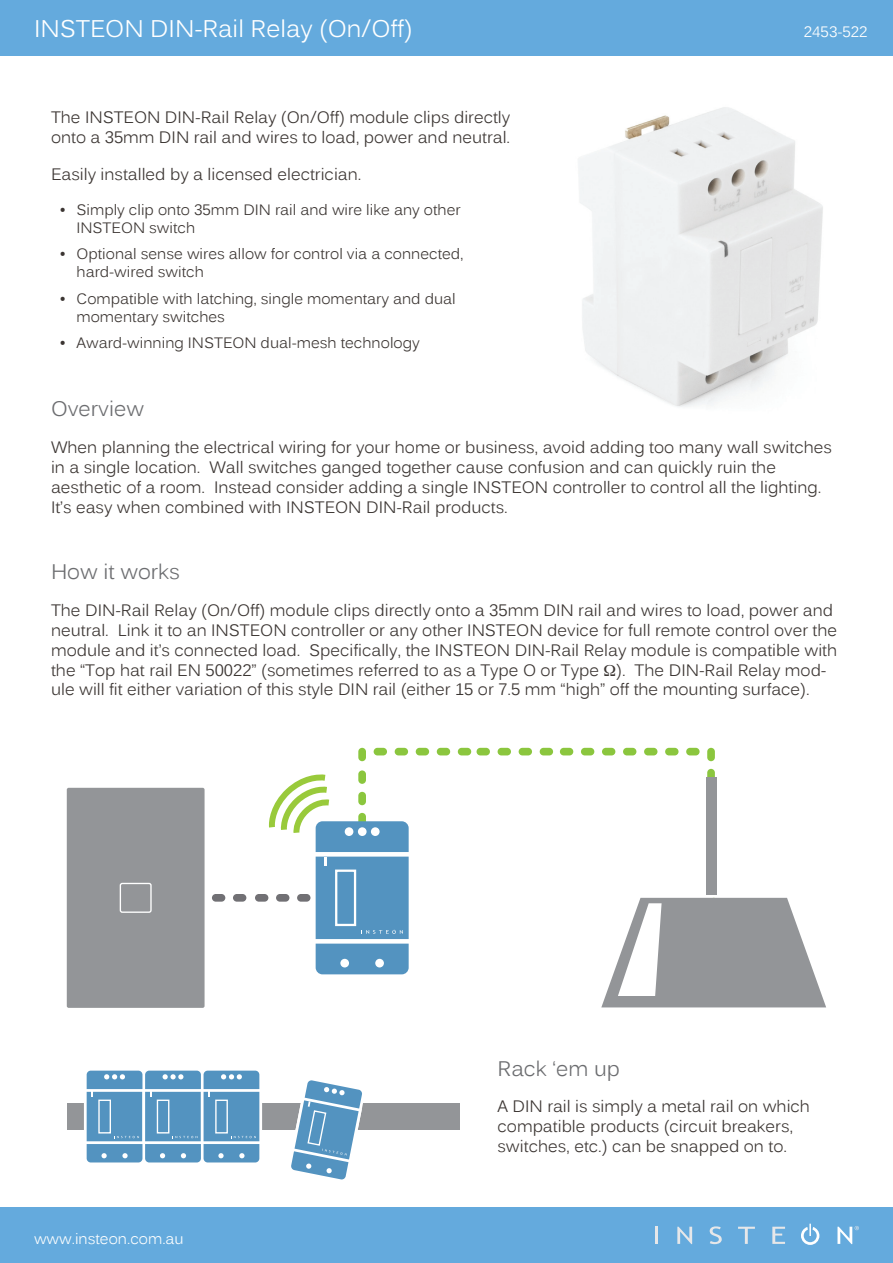
<style>
.page{position:relative;width:893px;height:1263px;background:#fff}
.page>*{position:absolute;margin:0;border:0;box-sizing:border-box;transform-origin:0 0}
.t1{font:24px "Kalinga";color:#fff}
.Body_-_Section_Headi{font:21px "Kalinga";color:#6c6d70}
.Body_Text{font:16.5px/19.8px "Kalinga";color:#3b3532}
.Overview_Text{font:16.5px/19.8px "Kalinga";color:#3b3532}
.Overview_Bullets{font:15px/18px "Kalinga";color:#3b3532}
.Footer_-_Website{font:15px "Kalinga";color:#fff}
.Header_-_Model_Numbe{font:15px "Kalinga";color:#fff}
</style>
<div class="page">
<div style="left:0;top:0;width:893px;height:56px;background:#64aadd"></div>
<div style="left:0;top:1208px;width:893px;height:55px;background:#64aadd"></div>
<hr style="left:655px;top:1227px;width:3px;height:17px;background:#e6e7e9">
<svg style="left:677px;top:1227px;width:15px;height:17px"></svg>
<svg style="left:710px;top:1226px;width:12px;height:18px"></svg>
<svg style="left:738px;top:1227px;width:17px;height:17px"></svg>
<svg style="left:772px;top:1227px;width:13px;height:17px"></svg>
<svg style="left:801px;top:1224px;width:18px;height:21px"></svg>
<svg style="left:837px;top:1226px;width:22px;height:18px"></svg>
<img style="left:578px;top:107px;width:245px;height:300px">
<div style="left:707px;top:769px;width:8px;height:13px;background:#8bc63e;border-radius:4px"></div>
<div style="left:707px;top:748px;width:8px;height:13px;background:#8bc63e;border-radius:4px"></div>
<svg style="left:601px;top:898px;width:225px;height:109px"></svg>
<div style="left:67px;top:788px;width:138px;height:220px;background:#939598;border-radius:2px"></div>
<div style="left:120px;top:883px;width:32px;height:30px;border:1px solid #fff;border-radius:2px"></div>
<div style="left:686px;top:748px;width:14px;height:7px;background:#8bc63e;border-radius:4px"></div>
<div style="left:665px;top:748px;width:13px;height:7px;background:#8bc63e;border-radius:4px"></div>
<div style="left:644px;top:748px;width:13px;height:7px;background:#8bc63e;border-radius:4px"></div>
<div style="left:623px;top:748px;width:13px;height:7px;background:#8bc63e;border-radius:4px"></div>
<div style="left:602px;top:748px;width:13px;height:7px;background:#8bc63e;border-radius:4px"></div>
<div style="left:581px;top:748px;width:13px;height:7px;background:#8bc63e;border-radius:4px"></div>
<div style="left:560px;top:748px;width:13px;height:7px;background:#8bc63e;border-radius:4px"></div>
<div style="left:458px;top:748px;width:13px;height:7px;background:#8bc63e;border-radius:4px"></div>
<div style="left:437px;top:748px;width:13px;height:7px;background:#8bc63e;border-radius:4px"></div>
<div style="left:416px;top:748px;width:13px;height:7px;background:#8bc63e;border-radius:4px"></div>
<div style="left:395px;top:748px;width:13px;height:7px;background:#8bc63e;border-radius:4px"></div>
<div style="left:374px;top:748px;width:13px;height:7px;background:#8bc63e;border-radius:4px"></div>
<div style="left:358px;top:770px;width:8px;height:14px;background:#8bc63e;border-radius:4px"></div>
<div style="left:358px;top:748px;width:8px;height:13px;background:#8bc63e;border-radius:4px"></div>
<svg style="left:268px;top:774px;width:62px;height:65px"></svg>
<div style="left:297px;top:894px;width:13px;height:8px;background:#717074;border-radius:4px"></div>
<div style="left:276px;top:894px;width:13px;height:8px;background:#717074;border-radius:4px"></div>
<div style="left:255px;top:894px;width:13px;height:8px;background:#717074;border-radius:4px"></div>
<div style="left:706px;top:777px;width:10px;height:118px;background:#939598"></div>
<div style="left:358px;top:813px;width:8px;height:13px;background:#8bc63e;border-radius:4px"></div>
<div style="left:358px;top:792px;width:8px;height:13px;background:#8bc63e;border-radius:4px"></div>
<div style="left:233px;top:894px;width:13px;height:8px;background:#717074;border-radius:4px"></div>
<div style="left:212px;top:894px;width:13px;height:8px;background:#717074;border-radius:4px"></div>
<div style="left:540px;top:748px;width:13px;height:7px;background:#8bc63e;border-radius:4px"></div>
<div style="left:519px;top:748px;width:13px;height:7px;background:#8bc63e;border-radius:4px"></div>
<div style="left:498px;top:748px;width:13px;height:7px;background:#8bc63e;border-radius:4px"></div>
<div style="left:477px;top:748px;width:13px;height:7px;background:#8bc63e;border-radius:4px"></div>
<div style="left:316px;top:821px;width:93px;height:153px;background:#5393c0;border-radius:7px"></div>
<div style="left:358px;top:827px;width:9px;height:9px;background:#fff;border-radius:50%"></div>
<div style="left:375px;top:959px;width:9px;height:8px;background:#fff;border-radius:50%"></div>
<div style="left:340px;top:959px;width:9px;height:8px;background:#fff;border-radius:50%"></div>
<div style="left:371px;top:827px;width:9px;height:9px;background:#fff;border-radius:50%"></div>
<div style="left:345px;top:827px;width:8px;height:9px;background:#fff;border-radius:50%"></div>
<svg style="left:315px;top:852px;width:94px;height:92px"></svg>
<div style="left:67px;top:1103px;width:393px;height:27px;background:#939598"></div>
<div style="left:87px;top:1070px;width:55px;height:92px;background:#5393c0;border-radius:4px"></div>
<svg style="left:122px;top:1153px;width:6px;height:5px"></svg>
<svg style="left:101px;top:1153px;width:6px;height:5px"></svg>
<svg style="left:104px;top:1074px;width:21px;height:5px"></svg>
<div style="left:145px;top:1070px;width:56px;height:92px;background:#5393c0;border-radius:4px"></div>
<svg style="left:181px;top:1153px;width:5px;height:5px"></svg>
<svg style="left:160px;top:1153px;width:5px;height:5px"></svg>
<svg style="left:163px;top:1074px;width:20px;height:5px"></svg>
<div style="left:204px;top:1070px;width:55px;height:92px;background:#5393c0;border-radius:4px"></div>
<svg style="left:239px;top:1153px;width:6px;height:5px"></svg>
<svg style="left:218px;top:1153px;width:6px;height:5px"></svg>
<svg style="left:221px;top:1074px;width:21px;height:5px"></svg>
<svg style="left:84px;top:1089px;width:178px;height:55px"></svg>
<svg style="left:291px;top:1080px;width:72px;height:100px"></svg>
<p class="t1" style="left:34px;top:13px;width:380px">INSTEON DIN-Rail Relay (On/Off)</p>
<p class="Header_-_Model_Numbe" style="left:804px;top:22px;width:65px">2453-522</p>
<p class="Overview_Text" style="left:51px;top:109px;width:461px">The INSTEON DIN-Rail Relay (On/Off) module clips directly onto a 35mm DIN rail and wires to load, power and neutral.</p>
<p class="Overview_Text" style="left:51px;top:166px;width:312px">Easily installed by a licensed electrician.</p>
<p class="Overview_Bullets" style="left:77px;top:202px;width:386px;text-indent:-17px">• Simply clip onto 35mm DIN rail and wire like any other<br>INSTEON switch</p>
<p class="Overview_Bullets" style="left:77px;top:247px;width:389px;text-indent:-17px">• Optional sense wires allow for control via a connected, hard-wired switch</p>
<p class="Overview_Bullets" style="left:77px;top:291px;width:381px;text-indent:-17px">• Compatible with latching, single momentary and dual momentary switches</p>
<p class="Overview_Bullets" style="left:60px;top:336px;width:362px">• Award-winning INSTEON dual-mesh technology</p>
<p class="Body_-_Section_Headi" style="left:51px;top:395px;width:94px">Overview</p>
<p class="Body_Text" style="left:51px;top:439px;width:782px">When planning the electrical wiring for your home or business, avoid adding too many wall switches in a single location. Wall switches ganged together cause confusion and can quickly ruin the aesthetic of a room. Instead consider adding a single INSTEON controller to control all the lighting.<br>It’s easy when combined with INSTEON DIN-Rail products.</p>
<p class="Body_-_Section_Headi" style="left:51px;top:558px;width:130px">How it works</p>
<p class="Body_Text" style="left:51px;top:602px;width:788px">The DIN-Rail Relay (On/Off) module clips directly onto a 35mm DIN rail and wires to load, power and neutral. Link it to an INSTEON controller or any other INSTEON device for full remote control over the module and it’s connected load. Specifically, the INSTEON DIN-Rail Relay module is compatible with the “Top hat rail EN 50022” (sometimes referred to as a Type O or Type ). The DIN-Rail Relay mod&shy;ule will fit either variation of this style DIN rail (either 15 or 7.5 mm “high” off the mounting surface).</p>
<p class="Footer_-_Website" style="left:34px;top:1229px;width:151px">www.insteon.com.au</p>
<p class="Body_-_Section_Headi" style="left:497px;top:1054px;width:124px">Rack ‘em up</p>
<p class="Body_Text" style="left:497px;top:1098px;width:314px">A DIN rail is simply a metal rail on which compatible products (circuit breakers, switches, etc.) can be snapped on to.</p>
</div>
